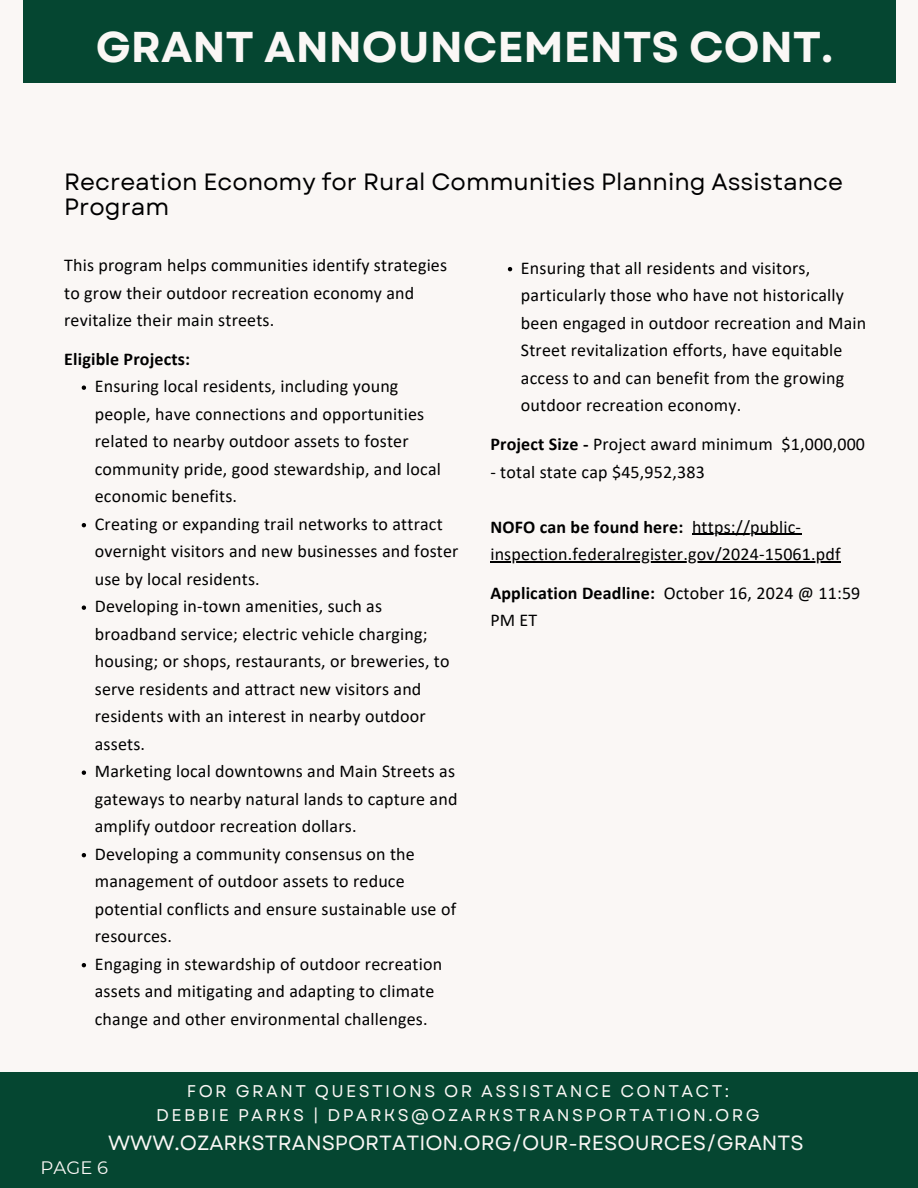
<style>
.page{position:relative;width:918px;height:1188px;background:#faf7f5}
.page>*{position:absolute;margin:0;border:0;box-sizing:border-box;transform-origin:0 0}
.t1{font:700 43.05px "Garet";color:#faf7f5}
.t2{font:23.55px/24.8px "Garet";color:#000}
.t3{font:20.55px "Garet";color:#faf7f5}
.t4{font:18px/27.5px "Calibri";letter-spacing:.01em;color:#000}
.t5{font:700 18px "Calibri";letter-spacing:.01em;color:#000}
.t6{font:18px "Montserrat";color:#faf7f5}
.t7{font:16.95px/23.2px "Garet";letter-spacing:.14em;color:#faf7f5;text-align:center}
.s1{font-weight:700}
</style>
<div class="page">
<div style="left:23px;top:0;width:872px;height:83px;background:#054631"></div>
<div style="left:0;top:1072px;width:918px;height:116px;background:#054631"></div>
<svg style="left:82px;top:386px;width:4px;height:4px"></svg>
<svg style="left:82px;top:523px;width:4px;height:4px"></svg>
<svg style="left:82px;top:606px;width:4px;height:4px"></svg>
<svg style="left:82px;top:771px;width:4px;height:4px"></svg>
<svg style="left:82px;top:853px;width:4px;height:4px"></svg>
<svg style="left:82px;top:963px;width:4px;height:4px"></svg>
<svg style="left:508px;top:267px;width:4px;height:4px"></svg>
<hr style="left:692px;top:534px;width:109px;height:1px;background:#000">
<hr style="left:490px;top:561px;width:351px;height:2px;background:#000">
<h2 class="t1" style="left:96px;top:16px;width:739px">GRANT ANNOUNCEMENTS CONT.</h2>
<p class="t2" style="left:64px;top:170px;width:780px">Recreation Economy for Rural Communities Planning Assistance<br>Program</p>
<p class="t4" style="left:64px;top:253px;width:384px">This program helps communities identify strategies to grow their outdoor recreation economy and revitalize their main streets.</p>
<p class="t5" style="left:64px;top:351px;width:128px">Eligible Projects:</p>
<p class="t4" style="left:95px;top:374px;width:348px">Ensuring local residents, including young people, have connections and opportunities related to nearby outdoor assets to foster community pride, good stewardship, and local economic benefits.</p>
<h5 class="t4" style="left:95px;top:512px;width:365px">Creating or expanding trail networks to attract overnight visitors and new businesses and foster use by local residents.</h5>
<p class="t4" style="left:95px;top:594px;width:356px">Developing in-town amenities, such as broadband service; electric vehicle charging; housing; or shops, restaurants, or breweries, to serve residents and attract new visitors and residents with an interest in nearby outdoor assets.</p>
<p class="t4" style="left:95px;top:759px;width:364px">Marketing local downtowns and Main Streets as gateways to nearby natural lands to capture and amplify outdoor recreation dollars.</p>
<p class="t4" style="left:95px;top:842px;width:363px">Developing a community consensus on the management of outdoor assets to reduce potential conflicts and ensure sustainable use of resources.</p>
<p class="t4" style="left:95px;top:952px;width:349px">Engaging in stewardship of outdoor recreation assets and mitigating and adapting to climate change and other environmental challenges.</p>
<p class="t4" style="left:521px;top:256px;width:347px">Ensuring that all residents and visitors, particularly those who have not historically been engaged in outdoor recreation and Main Street revitalization efforts, have equitable access to and can benefit from the growing outdoor recreation economy.</p>
<p class="t4" style="left:490px;top:432px;width:376px"><span class="s1">Project Size -</span> Project award minimum $1,000,000</p>
<p class="t4" style="left:490px;top:459px;width:216px">- total state cap $45,952,383</p>
<h4 class="t5" style="left:490px;top:519px;width:194px">NOFO can be found here:</h4>
<h3 class="t4" style="left:692px;top:514px;width:110px">https://public-</h3>
<h4 class="t4" style="left:490px;top:536px;width:372px;line-height:38.7px">inspection.federalregister.gov/2024-15061.pdf<br><span class="s1">Application Deadline:</span> October 16, 2024 @ 11:59</h4>
<p class="t4" style="left:490px;top:608px;width:49px">PM ET</p>
<h1 class="t7" style="left:156px;top:1080px;width:605px">FOR GRANT QUESTIONS OR ASSISTANCE CONTACT:<br>DEBBIE PARKS | DPARKS@OZARKSTRANSPORTATION.ORG</h1>
<p class="t3" style="left:108px;top:1128px;width:697px">WWW.OZARKSTRANSPORTATION.ORG/OUR-RESOURCES/GRANTS</p>
<p class="t6" style="left:41px;top:1157px;width:69px">PAGE 6</p>
</div>
